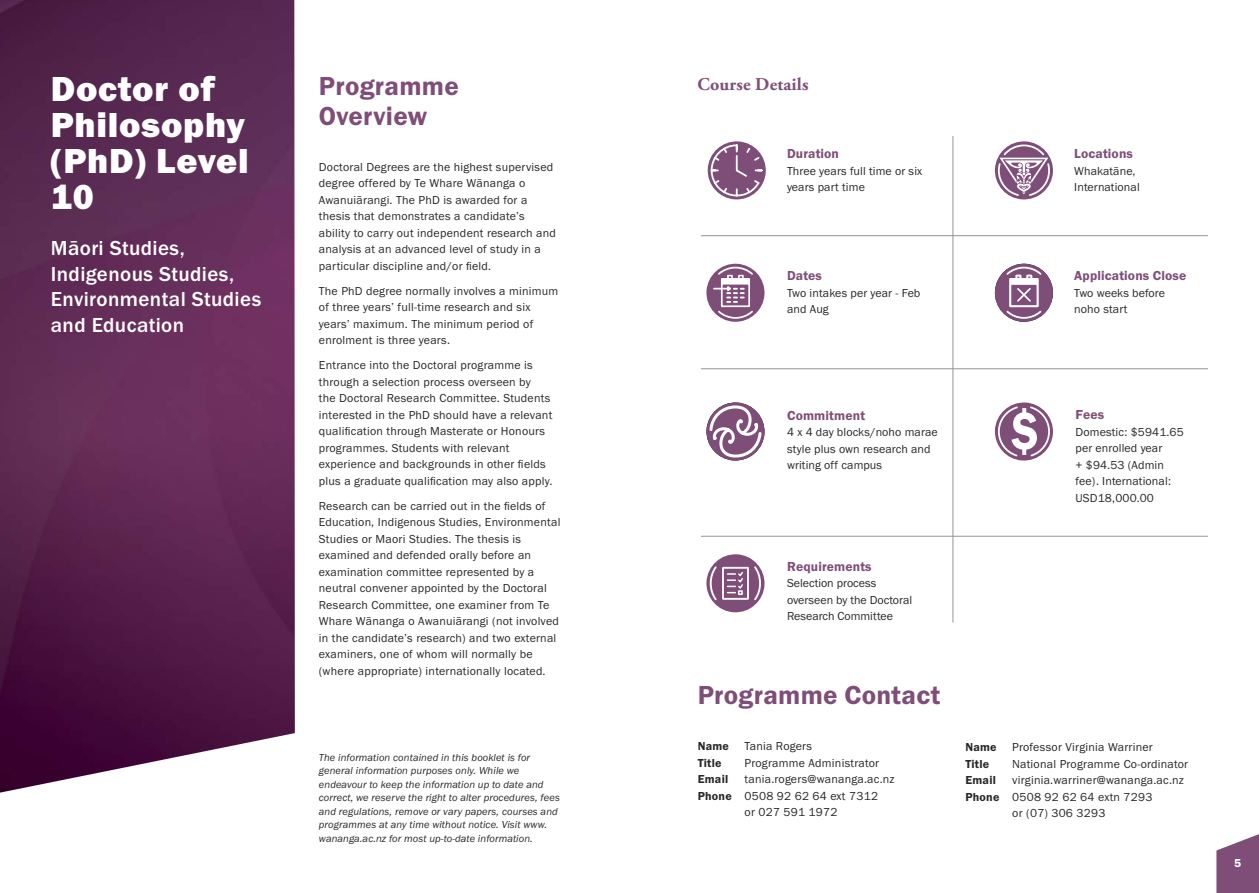
<style>
.page{position:relative;width:1259px;height:893px;background:#fff}
.page>*{position:absolute;margin:0;border:0;box-sizing:border-box;transform-origin:0 0}
.t1{font:36px/36px "Franklin Gothic URW Hea";letter-spacing:.02em;color:#fff}
.t2{font:27px/30px "Franklin Gothic URW Dem";letter-spacing:.01em;color:#7e4e78}
.t3{font:500 21px/25.5px "Franklin Gothic URW";letter-spacing:.02em;color:#fff}
.t4{font:700 18px "Adobe Garamond Pro";letter-spacing:.01em;color:#7e4e78}
.t5{font:13.5px "Franklin Gothic URW Dem";letter-spacing:.01em;color:#7e4e78}
.t6{font:12px/16.5px "Franklin Gothic URW Boo";letter-spacing:.02em;color:#292829}
.t7{font:12px/16.5px "Franklin Gothic URW Boo";color:#292829}
.t8{font:12px "Franklin Gothic URW Dem";letter-spacing:.02em;color:#292829}
.t9{font:12px "Franklin Gothic URW Dem";color:#fff}
.t10{font:10.5px/13.5px "Franklin Gothic URW Boo Ita";letter-spacing:.01em;color:#292829}
.s1{font-family:"Franklin Gothic URW Dem"}
</style>
<div class="page">
<svg style="left:1216px;top:834px;width:43px;height:59px;background:#91688c"></svg>
<svg style="left:706px;top:263px;width:59px;height:59px"></svg>
<div style="left:721px;top:279px;width:28px;height:5px;background:#fff"></div>
<svg style="left:994px;top:263px;width:59px;height:59px"></svg>
<div style="left:1010px;top:279px;width:27px;height:5px;background:#fff"></div>
<svg style="left:994px;top:402px;width:59px;height:59px"></svg>
<svg style="left:994px;top:141px;width:59px;height:59px"></svg>
<svg style="left:707px;top:141px;width:59px;height:59px"></svg>
<hr style="left:701px;top:235px;width:507px;height:1px;background:#939598">
<hr style="left:952px;top:136px;width:1px;height:487px;background:#939598">
<hr style="left:701px;top:368px;width:507px;height:1px;background:#939598">
<hr style="left:701px;top:536px;width:507px;height:1px;background:#939598">
<svg style="left:706px;top:402px;width:59px;height:59px"></svg>
<svg style="left:706px;top:554px;width:59px;height:59px"></svg>
<img style="left:0;top:0;width:295px;height:793px">
<h1 class="t1" style="left:51px;top:69px;width:199px">Doctor of<br>Philosophy (PhD) Level<br>10</h1>
<h3 class="t3" style="left:51px;top:235px;width:212px">Māori Studies,<br>Indigenous Studies,<br>Environmental Studies and Education</h3>
<h2 class="t2" style="left:319px;top:70px;width:141px">Programme<br>Overview</h2>
<p class="t6" style="left:319px;top:158px;width:239px">Doctoral Degrees are the highest supervised degree offered by Te Whare Wānanga o Awanuiārangi. The PhD is awarded for a thesis that demonstrates a candidate’s ability to carry out independent research and analysis at an advanced level of study in a particular discipline and/or field.</p>
<p class="t6" style="left:319px;top:282px;width:241px">The PhD degree normally involves a minimum of three years’ full-time research and six years’ maximum. The minimum period of enrolment is three years.</p>
<p class="t6" style="left:319px;top:357px;width:235px">Entrance into the Doctoral programme is through a selection process overseen by<br>the Doctoral Research Committee. Students interested in the PhD should have a relevant qualification through Masterate or Honours programmes. Students with relevant experience and backgrounds in other fields plus a graduate qualification may also apply.</p>
<p class="t6" style="left:319px;top:497px;width:243px">Research can be carried out in the fields of Education, Indigenous Studies, Environmental Studies or Maori Studies. The thesis is examined and defended orally before an examination committee represented by a neutral convener appointed by the Doctoral Research Committee, one examiner from Te Whare Wānanga o Awanuiārangi (not involved in the candidate’s research) and two external examiners, one of whom will normally be (where appropriate) internationally located.</p>
<p class="t10" style="left:319px;top:750px;width:242px">The information contained in this booklet is for general information purposes only. While we endeavour to keep the information up to date and correct, we reserve the right to alter procedures, fees and regulations, remove or vary papers, courses and programmes at any time without notice. Visit www. wananga.ac.nz for most up-to-date information.</p>
<h3 class="t4" style="left:697px;top:73px;width:112px">Course Details</h3>
<p class="t5" style="left:787px;top:145px;width:53px">Duration</p>
<p class="t6" style="left:787px;top:162px;width:137px">Three years full time or six years part time</p>
<p class="t5" style="left:787px;top:268px;width:36px">Dates</p>
<p class="t6" style="left:787px;top:284px;width:135px">Two intakes per year - Feb and Aug</p>
<p class="t5" style="left:1074px;top:145px;width:60px">Locations</p>
<p class="t6" style="left:1074px;top:162px;width:67px">Whakatāne,<br>International</p>
<p class="t5" style="left:1074px;top:268px;width:114px">Applications Close</p>
<p class="t6" style="left:1074px;top:284px;width:92px">Two weeks before noho start</p>
<p class="t5" style="left:787px;top:407px;width:80px">Commitment</p>
<p class="t6" style="left:787px;top:424px;width:152px">4 x 4 day blocks/noho marae style plus own research and writing off campus</p>
<p class="t5" style="left:787px;top:558px;width:86px">Requirements</p>
<p class="t7" style="left:787px;top:575px;width:127px">Selection process overseen by the Doctoral<br>Research Committee</p>
<p class="t5" style="left:1075px;top:406px;width:30px">Fees</p>
<p class="t6" style="left:1075px;top:423px;width:110px">Domestic: $5941.65 per enrolled year<br>+ $94.53 (Admin fee). International:<br>USD18,000.00</p>
<h2 class="t2" style="left:698px;top:679px;width:244px">Programme Contact</h2>
<p class="t8" style="left:698px;top:739px;width:33px">Name</p>
<p class="t6" style="left:744px;top:738px;width:69px">Tania Rogers</p>
<p class="t8" style="left:698px;top:755px;width:25px">Title</p>
<p class="t6" style="left:744px;top:754px;width:136px">Programme Administrator</p>
<p class="t8" style="left:698px;top:772px;width:32px">Email</p>
<p class="t6" style="left:744px;top:771px;width:151px">tania.rogers@wananga.ac.nz</p>
<p class="t6" style="left:698px;top:787px;width:182px"><span class="s1">Phone</span> 0508 92 62 64 ext 7312</p>
<p class="t6" style="left:744px;top:804px;width:94px">or 027 591 1972</p>
<p class="t8" style="left:965px;top:740px;width:33px">Name</p>
<p class="t6" style="left:1012px;top:739px;width:142px">Professor Virginia Warriner</p>
<p class="t8" style="left:965px;top:756px;width:25px">Title</p>
<p class="t6" style="left:1012px;top:755px;width:177px">National Programme Co-ordinator</p>
<p class="t8" style="left:965px;top:773px;width:32px">Email</p>
<p class="t6" style="left:1012px;top:772px;width:173px">virginia.warriner@wananga.ac.nz</p>
<p class="t6" style="left:965px;top:788px;width:188px"><span class="s1">Phone</span> 0508 92 62 64 extn 7293</p>
<p class="t6" style="left:1012px;top:805px;width:95px">or (07) 306 3293</p>
<p class="t9" style="left:1234px;top:856px;width:9px">5</p>
</div>
